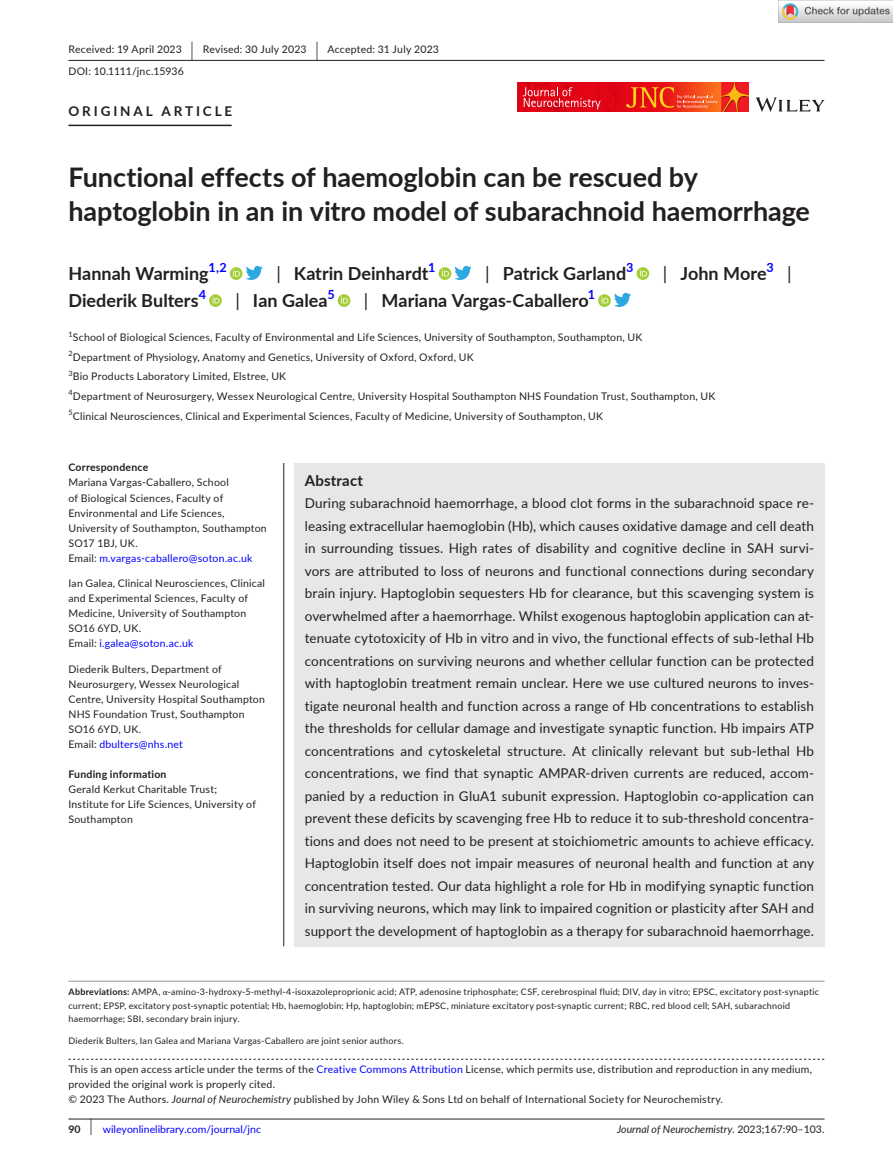
<style>
.page{position:relative;width:893px;height:1174px;background:#fff}
.page>*{position:absolute;margin:0;border:0;box-sizing:border-box;transform-origin:0 0}
.t1{font:700 27px/34.5px "Lato";color:#231f20}
.t2{font:700 18px "Lato";color:#231f20}
.t3{font:18px "Lato";color:#231f20}
.t4{font:700 15px "Lato";letter-spacing:.015em;color:#231f20}
.t5{font:13.5px/22.5px "Lato";letter-spacing:.01em;color:#231f20;text-align:justify}
.t6{font:700 13.5px "Lato";letter-spacing:.215em;color:#231f20}
.t7{font:700 12.6px "Lato";color:#00f}
.t8{font:10.5px/15px "Lato";letter-spacing:.02em;color:#231f20}
.t9{font:italic 10.5px "Lato";color:#231f20}
.t10{font:10.5px "Lato";color:#00f}
.t11{font:700 10.5px "Lato";letter-spacing:.02em;color:#231f20}
.t12{font:9px/13.5px "Lato";letter-spacing:.025em;color:#231f20}
.t13{font:7.35px "Lato";color:#231f20}
.s1{font-size:19.65px}
.s2{font-weight:400}
.s3{color:#00f}
.s4{font-weight:700}
.s5{font-family:"STIX"}
.s6{font-style:italic}
.s7{font-weight:700;color:#231f20}
.s8{font-size:17.4px;color:#231f20}
.s9{font-style:normal}
</style>
<div class="page">
<hr style="left:68px;top:1118px;width:756px;height:1px;background:#231f20">
<svg style="left:756px;top:97px;width:68px;height:15px"></svg>
<img style="left:518px;top:83px;width:230px;height:29px">
<svg style="left:523px;top:87px;width:78px;height:22px;background:#e32e3c"></svg>
<svg style="left:626px;top:87px;width:91px;height:21px;background:#f04f23"></svg>
<hr style="left:68px;top:60px;width:756px;height:1px;background:#231f20">
<hr style="left:68px;top:125px;width:164px;height:1px;background:#231f20">
<svg style="left:230px;top:267px;width:13px;height:13px"></svg>
<svg style="left:233px;top:269px;width:7px;height:7px"></svg>
<svg style="left:246px;top:266px;width:17px;height:14px"></svg>
<svg style="left:439px;top:267px;width:12px;height:13px"></svg>
<svg style="left:442px;top:266px;width:30px;height:14px"></svg>
<svg style="left:636px;top:267px;width:13px;height:13px"></svg>
<svg style="left:640px;top:269px;width:7px;height:7px"></svg>
<svg style="left:209px;top:294px;width:13px;height:13px"></svg>
<svg style="left:213px;top:296px;width:6px;height:7px"></svg>
<svg style="left:338px;top:294px;width:12px;height:13px"></svg>
<svg style="left:341px;top:296px;width:7px;height:7px"></svg>
<svg style="left:598px;top:294px;width:13px;height:13px"></svg>
<svg style="left:601px;top:296px;width:7px;height:7px"></svg>
<svg style="left:614px;top:293px;width:17px;height:14px"></svg>
<svg style="left:68px;top:1058px;width:756px;height:1px"></svg>
<hr style="left:68px;top:980px;width:756px;height:1px;background:#939598">
<div style="left:294px;top:463px;width:530px;height:483px;background:#e6e7e9"></div>
<hr style="left:283px;top:463px;width:1px;height:483px;background:#231f20">
<img style="left:779px;top:0;width:114px;height:23px">
<p class="t8" style="left:68px;top:38px;width:372px;line-height:21.8px">Received: 19 April 2023 <span class="s1">|</span> Revised: 30 July 2023 <span class="s1">|</span> Accepted: 31 July 2023<br>DOI: 10.1111/jnc.15936</p>
<p class="t6" style="left:68px;top:101px;width:165px">ORIGINAL ARTICLE</p>
<h1 class="t1" style="left:68px;top:159px;width:743px">Functional effects of haemoglobin can be rescued by haptoglobin in an in vitro model of subarachnoid haemorrhage</h1>
<h2 class="t2" style="left:68px;top:260px;width:142px">Hannah Warming</h2>
<p class="t7" style="left:208px;top:258px;width:20px">1,2</p>
<h2 class="t2" style="left:276px;top:260px;width:154px"><span class="s2">|</span> Katrin Deinhardt</h2>
<p class="t7" style="left:428px;top:258px;width:9px">1</p>
<h2 class="t2" style="left:485px;top:260px;width:143px"><span class="s2">|</span> Patrick Garland</h2>
<p class="t7" style="left:626px;top:258px;width:9px">3</p>
<h2 class="t2" style="left:663px;top:260px;width:105px"><span class="s2">|</span> John More</h2>
<p class="t7" style="left:766px;top:258px;width:9px">3</p>
<h2 class="t3" style="left:787px;top:260px;width:6px">|</h2>
<h2 class="t2" style="left:68px;top:287px;width:132px">Diederik Bulters</h2>
<p class="t7" style="left:199px;top:285px;width:9px">4</p>
<h2 class="t2" style="left:235px;top:287px;width:94px"><span class="s2">|</span> Ian Galea</h2>
<p class="t7" style="left:327px;top:285px;width:9px">5</p>
<h2 class="t2" style="left:364px;top:287px;width:226px"><span class="s2">|</span> Mariana Vargas-Caballero</h2>
<p class="t7" style="left:588px;top:285px;width:9px">1</p>
<p class="t13" style="left:68px;top:329px;width:6px">1</p>
<p class="t8" style="left:73px;top:330px;width:571px">School of Biological Sciences, Faculty of Environmental and Life Sciences, University of Southampton, Southampton, UK</p>
<p class="t13" style="left:68px;top:348px;width:6px">2</p>
<p class="t8" style="left:73px;top:349px;width:402px">Department of Physiology, Anatomy and Genetics, University of Oxford, Oxford, UK</p>
<p class="t13" style="left:68px;top:368px;width:6px">3</p>
<p class="t8" style="left:73px;top:369px;width:215px">Bio Products Laboratory Limited, Elstree, UK</p>
<p class="t13" style="left:68px;top:387px;width:6px">4</p>
<p class="t8" style="left:68px;top:386px;width:648px;line-height:19.5px;text-indent:4px">Department of Neurosurgery, Wessex Neurological Centre, University Hospital Southampton NHS Foundation Trust, Southampton, UK<br><sup>5</sup>Clinical Neurosciences, Clinical and Experimental Sciences, Faculty of Medicine, University of Southampton, UK</p>
<p class="t11" style="left:68px;top:460px;width:81px">Correspondence</p>
<p class="t8" style="left:68px;top:475px;width:200px">Mariana Vargas-Caballero, School<br>of Biological Sciences, Faculty of Environmental and Life Sciences, University of Southampton, Southampton SO17 1BJ, UK.<br>Email: <span class="s3">m.vargas-caballero@soton.ac.uk</span></p>
<p class="t8" style="left:68px;top:575px;width:198px">Ian Galea, Clinical Neurosciences, Clinical and Experimental Sciences, Faculty of Medicine, University of Southampton SO16 6YD, UK.<br>Email: <span class="s3">i.galea@soton.ac.uk</span></p>
<p class="t8" style="left:68px;top:661px;width:198px">Diederik Bulters, Department of<br>Neurosurgery, Wessex Neurological<br>Centre, University Hospital Southampton<br>NHS Foundation Trust, Southampton<br>SO16 6YD, UK.<br>Email: <span class="s3">dbulters@nhs.net</span></p>
<p class="t11" style="left:68px;top:766px;width:100px">Funding information</p>
<p class="t8" style="left:68px;top:781px;width:189px">Gerald Kerkut Charitable Trust;<br>Institute for Life Sciences, University of<br>Southampton</p>
<p class="t4" style="left:305px;top:469px;width:60px">Abstract</p>
<p class="t5" style="left:305px;top:491px;width:511px">During subarachnoid haemorrhage, a blood clot forms in the subarachnoid space re&shy;leasing extracellular haemoglobin (Hb), which causes oxidative damage and cell death in surrounding tissues. High rates of disability and cognitive decline in SAH survi&shy;vors are attributed to loss of neurons and functional connections during secondary brain injury. Haptoglobin sequesters Hb for clearance, but this scavenging system is overwhelmed after a haemorrhage. Whilst exogenous haptoglobin application can at&shy;tenuate cytotoxicity of Hb in vitro and in vivo, the functional effects of sub-lethal Hb concentrations on surviving neurons and whether cellular function can be protected with haptoglobin treatment remain unclear. Here we use cultured neurons to inves&shy;tigate neuronal health and function across a range of Hb concentrations to establish the thresholds for cellular damage and investigate synaptic function. Hb impairs ATP concentrations and cytoskeletal structure. At clinically relevant but sub-lethal Hb concentrations, we find that synaptic AMPAR-driven currents are reduced, accom&shy;panied by a reduction in GluA1 subunit expression. Haptoglobin co-application can prevent these deficits by scavenging free Hb to reduce it to sub-threshold concentra&shy;tions and does not need to be present at stoichiometric amounts to achieve efficacy.<br>Haptoglobin itself does not impair measures of neuronal health and function at any concentration tested. Our data highlight a role for Hb in modifying synaptic function in surviving neurons, which may link to impaired cognition or plasticity after SAH and support the development of haptoglobin as a therapy for subarachnoid haemorrhage.</p>
<p class="t12" style="left:68px;top:984px;width:752px"><span class="s4">Abbreviations:</span> AMPA, <span class="s5">α</span>-amino-3-hydroxy-5-methyl-4-isoxazoleproprionic acid; ATP, adenosine triphosphate; CSF, cerebrospinal fluid; DIV, day in vitro; EPSC, excitatory post-synaptic current; EPSP, excitatory post-synaptic potential; Hb, haemoglobin; Hp, haptoglobin; mEPSC, miniature excitatory post-synaptic current; RBC, red blood cell; SAH, subarachnoid haemorrhage; SBI, secondary brain injury.</p>
<p class="t12" style="left:68px;top:1033px;width:337px">Diederik Bulters, Ian Galea and Mariana Vargas-Caballero are joint senior authors.</p>
<p class="t8" style="left:68px;top:1061px;width:745px">This is an open access article under the terms of the <span class="s3">Creative Commons Attribution</span> License, which permits use, distribution and reproduction in any medium, provided the original work is properly cited.<br>© 2023 The Authors. <span class="s6">Journal of Neurochemistry</span> published by John Wiley &amp; Sons Ltd on behalf of International Society for Neurochemistry.</p>
<p class="t10" style="left:68px;top:1121px;width:194px"><span class="s7">90</span> <span class="s8">|</span> wileyonlinelibrary.com/journal/jnc</p>
<p class="t9" style="left:617px;top:1121px;width:209px">Journal of Neurochemistry. <span class="s9">2023;167:90–103.</span></p>
</div>
